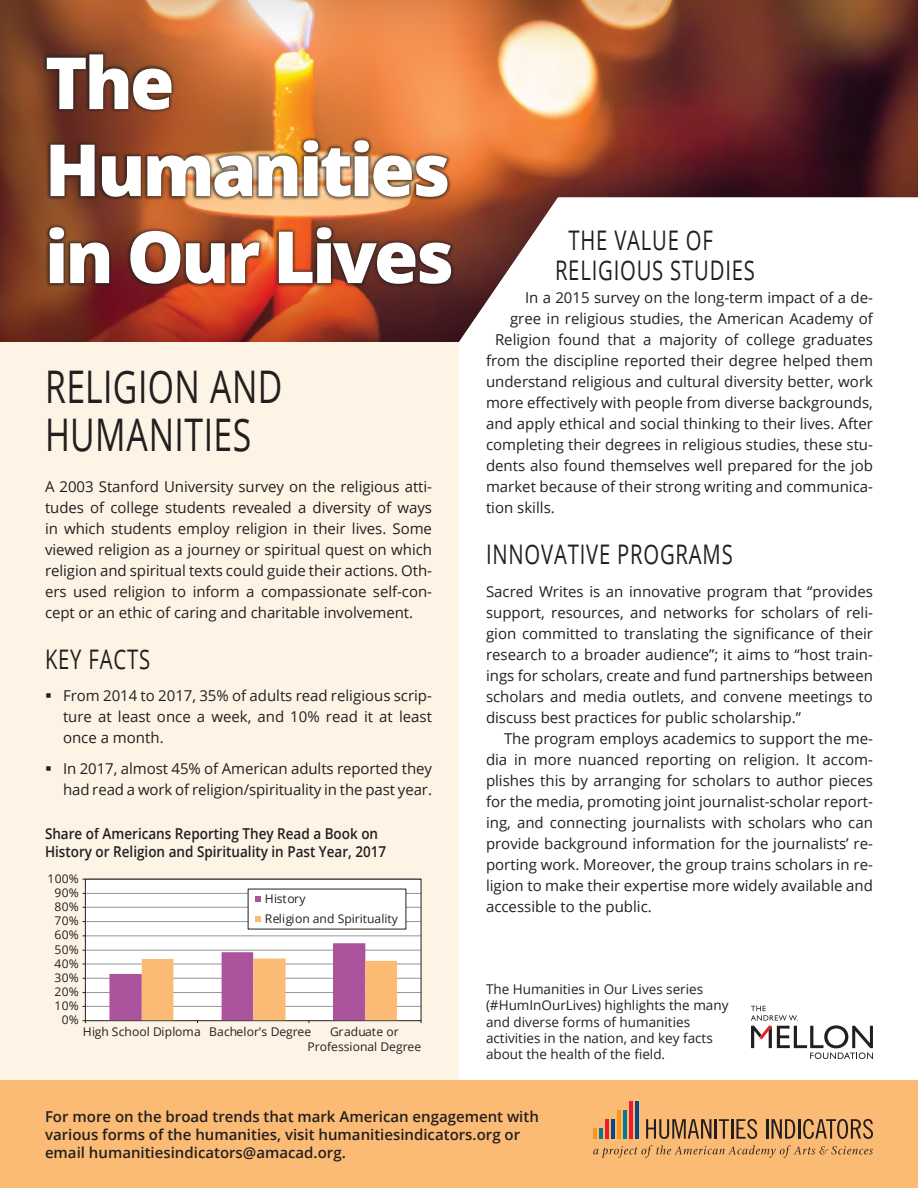
<style>
.page{position:relative;width:918px;height:1188px;background:#fff}
.page>*{position:absolute;margin:0;border:0;box-sizing:border-box;transform-origin:0 0}
.t1{font:800 72px/87px "Open Sans";letter-spacing:-.04em;color:#fff}
.Headline{font:45px/48px "Open Sans";letter-spacing:.015em;color:#231f20;scale:.75 1}
.Subhead_Top_1-Line{font:27px/30px "Open Sans";letter-spacing:.04em;color:#231f20;scale:.75 1}
.Subhead{font:27px "Open Sans";letter-spacing:.04em;color:#231f20;scale:.75 1}
.Text_No_Indent{font:15px/21px "Open Sans";color:#231f20;text-align:justify}
.Text_Indent{font:15px/21px "Open Sans";color:#231f20;text-align:justify}
.t2{font:600 15px/18px "Open Sans";color:#231f20}
.t3{font:600 15px/18px "Open Sans";color:#231f20;scale:.9 1}
.t4{font:13.5px/16.2px "Open Sans";color:#231f20}
.t5{font:12px/14.4px "Open Sans";letter-spacing:.005em;color:#231f20;text-align:center}
</style>
<div class="page">
<div style="left:0;top:0;width:918px;height:344px;background:#231f20;opacity:.4"></div>
<div style="left:0;top:342px;width:459px;height:738px;background:#fef4e6"></div>
<div style="left:0;top:1080px;width:918px;height:108px;background:#fcbb74"></div>
<svg style="left:646px;top:1119px;width:65px;height:20px"></svg>
<hr style="left:715px;top:1119px;width:2px;height:20px;background:#231f20">
<svg style="left:719px;top:1119px;width:10px;height:20px"></svg>
<hr style="left:731px;top:1119px;width:2px;height:20px;background:#231f20">
<svg style="left:736px;top:1119px;width:21px;height:20px"></svg>
<hr style="left:766px;top:1119px;width:2px;height:20px;background:#231f20">
<svg style="left:771px;top:1119px;width:24px;height:20px"></svg>
<hr style="left:798px;top:1119px;width:2px;height:20px;background:#231f20">
<svg style="left:803px;top:1119px;width:70px;height:20px"></svg>
<svg style="left:594px;top:1128px;width:3px;height:11px"></svg>
<hr style="left:599px;top:1128px;width:4px;height:11px;background:#007c94">
<hr style="left:605px;top:1119px;width:4px;height:20px;background:#ee1b2d">
<hr style="left:611px;top:1119px;width:4px;height:20px;background:#004a8d">
<hr style="left:617px;top:1110px;width:4px;height:29px;background:#f7971d">
<hr style="left:623px;top:1110px;width:4px;height:29px;background:#007c94">
<hr style="left:629px;top:1101px;width:3px;height:38px;background:#ee1b2d">
<hr style="left:635px;top:1101px;width:3px;height:38px;background:#004a8d">
<svg style="left:593px;top:1145px;width:280px;height:13px"></svg>
<svg style="left:751px;top:1006px;width:122px;height:53px"></svg>
<div style="left:42px;top:50px;width:414px;height:238px;background:#231f20;opacity:.75"></div>
<div style="left:86px;top:879px;width:335px;height:142px;background:#fff"></div>
<hr style="left:85px;top:893px;width:336px;height:1px;background:#939598">
<hr style="left:85px;top:907px;width:336px;height:1px;background:#939598">
<hr style="left:85px;top:921px;width:336px;height:1px;background:#939598">
<hr style="left:85px;top:935px;width:336px;height:1px;background:#939598">
<hr style="left:85px;top:950px;width:336px;height:1px;background:#939598">
<hr style="left:85px;top:964px;width:336px;height:1px;background:#939598">
<hr style="left:85px;top:978px;width:336px;height:1px;background:#939598">
<hr style="left:85px;top:992px;width:336px;height:1px;background:#939598">
<hr style="left:85px;top:1006px;width:336px;height:1px;background:#939598">
<div style="left:85px;top:879px;width:336px;height:142px;border:1px solid #231f20"></div>
<svg style="left:109px;top:943px;width:288px;height:80px"></svg>
<div style="left:248px;top:889px;width:158px;height:40px;background:#fff"></div>
<svg style="left:255px;top:896px;width:6px;height:6px"></svg>
<svg style="left:255px;top:916px;width:6px;height:6px"></svg>
<h1 class="t1" style="left:45px;top:36px;width:410px">The<br>Humanities in Our Lives</h1>
<p class="Headline" style="left:45px;top:362px;width:318px">RELIGION AND<br>HUMANITIES</p>
<p class="Text_No_Indent" style="left:45px;top:476px;width:389px">A 2003 Stanford University survey on the religious atti&shy;tudes of college students revealed a diversity of ways in which students employ religion in their lives. Some viewed religion as a journey or spiritual quest on which religion and spiritual texts could guide their actions. Oth&shy;ers used religion to inform a compassionate self-con&shy;cept or an ethic of caring and charitable involvement.</p>
<p class="Subhead" style="left:45px;top:641px;width:142px">KEY FACTS</p>
<p class="Text_Indent" style="left:63px;top:684px;width:371px">From 2014 to 2017, 35% of adults read religious scrip&shy;ture at least once a week, and 10% read it at least once a month.</p>
<p class="Text_Indent" style="left:63px;top:758px;width:371px">In 2017, almost 45% of American adults reported they had read a work of religion/spirituality in the past year.</p>
<p class="t3" style="left:45px;top:825px;width:381px">Share of Americans Reporting They Read a Book on<br>History or Religion and Spirituality in Past Year, 2017</p>
<p class="t5" style="left:48px;top:871px;width:33px">100%</p>
<p class="t5" style="left:55px;top:885px;width:26px">90%</p>
<p class="t5" style="left:55px;top:899px;width:26px">80%</p>
<p class="t5" style="left:55px;top:913px;width:26px">70%</p>
<p class="t5" style="left:55px;top:928px;width:26px">60%</p>
<p class="t5" style="left:55px;top:942px;width:26px">50%</p>
<p class="t5" style="left:55px;top:956px;width:26px">40%</p>
<p class="t5" style="left:55px;top:970px;width:26px">30%</p>
<p class="t5" style="left:55px;top:984px;width:26px">20%</p>
<p class="t5" style="left:55px;top:998px;width:26px">10%</p>
<p class="t5" style="left:62px;top:1013px;width:18px">0%</p>
<p class="t5" style="left:265px;top:888px;width:134px;line-height:20px;text-align:left">History<br>Religion and Spirituality</p>
<p class="t5" style="left:83px;top:1025px;width:230px">High School Diploma Bachelor's Degree</p>
<p class="t5" style="left:308px;top:1025px;width:115px">Graduate or<br>Professional Degree</p>
<p class="Subhead_Top_1-Line" style="left:555px;top:225px;width:268px;text-indent:14px">THE VALUE OF<br>RELIGIOUS STUDIES</p>
<p class="Text_No_Indent" style="left:525px;top:287px;width:350px">In a 2015 survey on the long-term impact of a de-</p>
<p class="Text_No_Indent" style="left:510px;top:308px;width:365px">gree in religious studies, the American Academy of</p>
<p class="Text_No_Indent" style="left:495px;top:329px;width:380px">Religion found that a majority of college graduates</p>
<p class="Text_No_Indent" style="left:486px;top:350px;width:389px">from the discipline reported their degree helped them</p>
<p class="Text_No_Indent" style="left:486px;top:371px;width:389px">understand religious and cultural diversity better, work</p>
<p class="Text_No_Indent" style="left:486px;top:392px;width:389px">more effectively with people from diverse backgrounds,</p>
<p class="Text_No_Indent" style="left:486px;top:413px;width:389px">and apply ethical and social thinking to their lives. After</p>
<p class="Text_No_Indent" style="left:486px;top:434px;width:389px">completing their degrees in religious studies, these stu-</p>
<p class="Text_No_Indent" style="left:486px;top:455px;width:389px">dents also found themselves well prepared for the job</p>
<p class="Text_No_Indent" style="left:486px;top:476px;width:389px">market because of their strong writing and communica-</p>
<p class="Text_No_Indent" style="left:486px;top:497px;width:70px">tion skills.</p>
<p class="Subhead" style="left:486px;top:536px;width:331px">INNOVATIVE PROGRAMS</p>
<p class="Text_No_Indent" style="left:486px;top:581px;width:389px">Sacred Writes is an innovative program that “provides support, resources, and networks for scholars of reli&shy;gion committed to translating the significance of their research to a broader audience”; it aims to “host train&shy;ings for scholars, create and fund partnerships between scholars and media outlets, and convene meetings to discuss best practices for public scholarship.”</p>
<p class="Text_Indent" style="left:486px;top:728px;width:389px;text-indent:18px">The program employs academics to support the me&shy;dia in more nuanced reporting on religion. It accom&shy;plishes this by arranging for scholars to author pieces for the media, promoting joint journalist-scholar report&shy;ing, and connecting journalists with scholars who can provide background information for the journalists’ re&shy;porting work. Moreover, the group trains scholars in re&shy;ligion to make their expertise more widely available and accessible to the public.</p>
<p class="t4" style="left:486px;top:981px;width:244px">The Humanities in Our Lives series (#HumInOurLives) highlights the many and diverse forms of humanities activities in the nation, and key facts about the health of the field.</p>
<p class="t2" style="left:45px;top:1107px;width:495px">For more on the broad trends that mark American engagement with various forms of the humanities, visit humanitiesindicators.org or email humanitiesindicators@amacad.org.</p>
</div>
